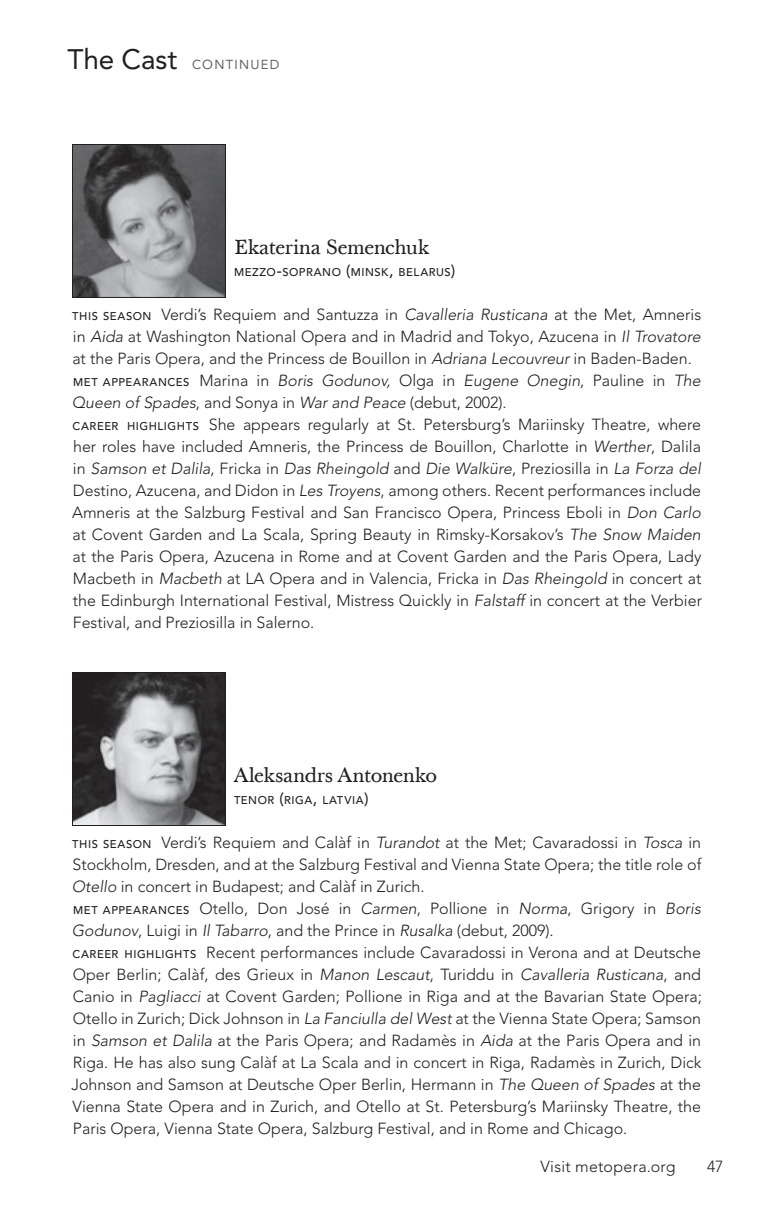
<style>
.page{position:relative;width:774px;height:1224px;background:#fff}
.page>*{position:absolute;margin:0;border:0;box-sizing:border-box;transform-origin:0 0}
.t1{font:20px "Baskerville Ten";letter-spacing:-.02em;color:#231f20}
.t2{font:300 16px/22px "Avenir";color:#231f20}
.t3{font:300 16px "Avenir";letter-spacing:.02em;color:#231f20}
.t4{font:13px "Avenir";letter-spacing:.095em;color:#636366}
.t5{font:500 11.2px "Avenir";letter-spacing:.05em;color:#231f20}
.s1{font-size:28px;color:#231f20}
.s2{font-size:16px}
.s3{font-weight:500;font-size:11.2px}
.s4{font-style:italic}
</style>
<div class="page">
<img style="left:74px;top:146px;width:150px;height:150px">
<div style="left:72px;top:144px;width:154px;height:154px;border:1px solid #231f20"></div>
<img style="left:74px;top:674px;width:150px;height:150px">
<div style="left:72px;top:672px;width:154px;height:154px;border:1px solid #231f20"></div>
<p class="t4" style="left:68px;top:57px;width:213px"><span class="s1">The Cast</span> CONTINUED</p>
<p class="t1" style="left:234px;top:235px;width:197px">Ekaterina Semenchuk</p>
<p class="t5" style="left:234px;top:266px;width:223px">MEZZO<span class="s2">-</span>SOPRANO <span class="s2">(</span>MINSK<span class="s2">,</span> BELARUS<span class="s2">)</span></p>
<p class="t2" style="left:72px;top:304px;width:632px"><span class="s3">THIS SEASON</span> Verdi’s Requiem and Santuzza in <span class="s4">Cavalleria Rusticana</span> at the Met, Amneris in <span class="s4">Aida</span> at Washington National Opera and in Madrid and Tokyo, Azucena in <span class="s4">Il Trovatore </span>at the Paris Opera, and the Princess de Bouillon in <span class="s4">Adriana Lecouvreur</span> in Baden-Baden.<br><span class="s3">MET APPEARANCES</span> Marina in <span class="s4">Boris Godunov,</span> Olga in <span class="s4">Eugene Onegin</span>, Pauline in <span class="s4">The Queen of Spades</span>, and Sonya in <span class="s4">War and Peace</span> (debut, 2002).<br><span class="s3">CAREER HIGHLIGHTS</span> She appears regularly at St. Petersburg’s Mariinsky Theatre, where her roles have included Amneris, the Princess de Bouillon, Charlotte in <span class="s4">Werther</span>, Dalila in <span class="s4">Samson et Dalila</span>, Fricka in <span class="s4">Das Rheingold</span> and <span class="s4">Die Walküre</span>, Preziosilla in <span class="s4">La Forza del </span>Destino, Azucena, and Didon in <span class="s4">Les Troyens</span>, among others. Recent performances include Amneris at the Salzburg Festival and San Francisco Opera, Princess Eboli in <span class="s4">Don Carlo </span>at Covent Garden and La Scala, Spring Beauty in Rimsky-Korsakov’s <span class="s4">The Snow Maiden </span>at the Paris Opera, Azucena in Rome and at Covent Garden and the Paris Opera, Lady Macbeth in <span class="s4">Macbeth</span> at LA Opera and in Valencia, Fricka in <span class="s4">Das Rheingold</span> in concert at the Edinburgh International Festival, Mistress Quickly in <span class="s4">Falstaff</span> in concert at the Verbier Festival, and Preziosilla in Salerno.</p>
<p class="t1" style="left:234px;top:763px;width:205px">Aleksandrs Antonenko</p>
<p class="t5" style="left:234px;top:794px;width:136px">TENOR <span class="s2">(</span>RIGA<span class="s2">,</span> LATVIA<span class="s2">)</span></p>
<p class="t2" style="left:71px;top:832px;width:632px"><span class="s3">THIS SEASON</span> Verdi’s Requiem and Calàf in <span class="s4">Turandot</span> at the Met; Cavaradossi in <span class="s4">Tosca</span> in Stockholm, Dresden, and at the Salzburg Festival and Vienna State Opera; the title role of <span class="s4">Otello</span> in concert in Budapest; and Calàf in Zurich.<br><span class="s3">MET APPEARANCES</span> Otello, Don José in <span class="s4">Carmen</span>, Pollione in <span class="s4">Norma</span>, Grigory in <span class="s4">Boris Godunov</span>, Luigi in <span class="s4">Il Tabarro</span>, and the Prince in <span class="s4">Rusalka</span> (debut, 2009).<br><span class="s3">CAREER HIGHLIGHTS</span> Recent performances include Cavaradossi in Verona and at Deutsche Oper Berlin; Calàf, des Grieux in <span class="s4">Manon Lescaut</span>, Turiddu in <span class="s4">Cavalleria Rusticana</span>, and Canio in <span class="s4">Pagliacci</span> at Covent Garden; Pollione in Riga and at the Bavarian State Opera; Otello in Zurich; Dick Johnson in <span class="s4">La Fanciulla del West</span> at the Vienna State Opera; Samson in <span class="s4">Samson et Dalila</span> at the Paris Opera; and Radamès in <span class="s4">Aida</span> at the Paris Opera and in Riga. He has also sung Calàf at La Scala and in concert in Riga, Radamès in Zurich, Dick Johnson and Samson at Deutsche Oper Berlin, Hermann in <span class="s4">The Queen of Spades</span> at the Vienna State Opera and in Zurich, and Otello at St. Petersburg’s Mariinsky Theatre, the Paris Opera, Vienna State Opera, Salzburg Festival, and in Rome and Chicago.</p>
<p class="t3" style="left:540px;top:1157px;width:137px">Visit metopera.org</p>
<p class="t2" style="left:707px;top:1156px;width:18px">47</p>
</div>
